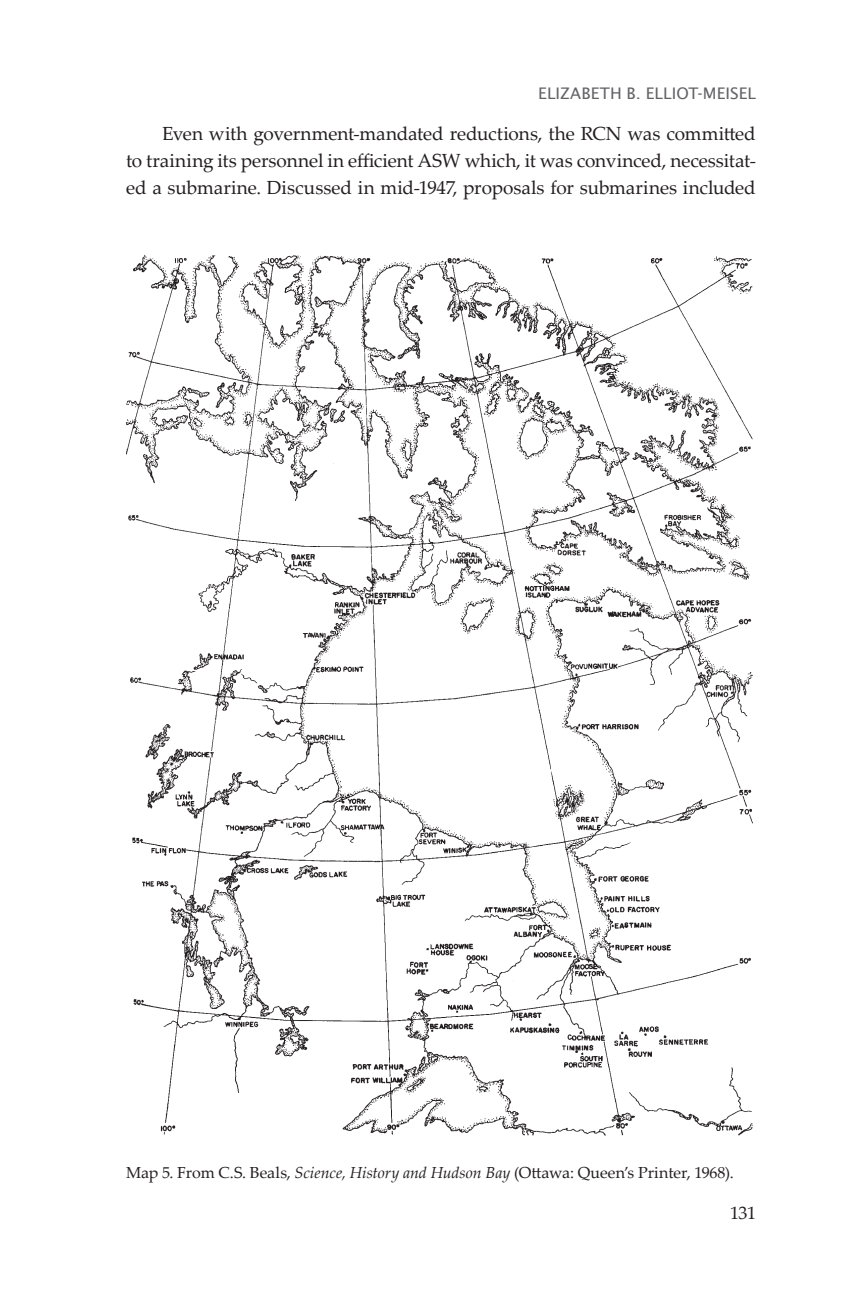
<style>
.page{position:relative;width:864px;height:1296px;background:#fff}
.page>*{position:absolute;margin:0;border:0;box-sizing:border-box;transform-origin:0 0}
.UCBodyIndent{font:19px/27px "Palatino Linotype";letter-spacing:-.005em;color:#231f20;text-align:justify}
.t1{font:18px "Palatino Linotype";color:#231f20}
.Notes_no_indent{font:16px "Palatino Linotype";letter-spacing:-.005em;color:#231f20}
.t2{font:16px "Lucida Sans";letter-spacing:.005em;color:#636366}
.s1{font-style:italic}
</style>
<div class="page">
<img style="left:126px;top:254px;width:627px;height:882px">
<p class="t2" style="left:538px;top:84px;width:219px">ELIZABETH B. ELLIOT-MEISEL</p>
<p class="UCBodyIndent" style="left:126px;top:119px;width:631px;text-indent:36px">Even with government-mandated reductions, the RCN was committed to training its personnel in efficient ASW which, it was convinced, necessitat&shy;ed a submarine. Discussed in mid-1947, proposals for submarines included</p>
<p class="Notes_no_indent" style="left:126px;top:1161px;width:609px">Map 5. From C.S. Beals, <span class="s1">Science, History and Hudson Bay</span> (Ottawa: Queen’s Printer, 1968).</p>
<p class="t1" style="left:730px;top:1200px;width:27px">131</p>
</div>
